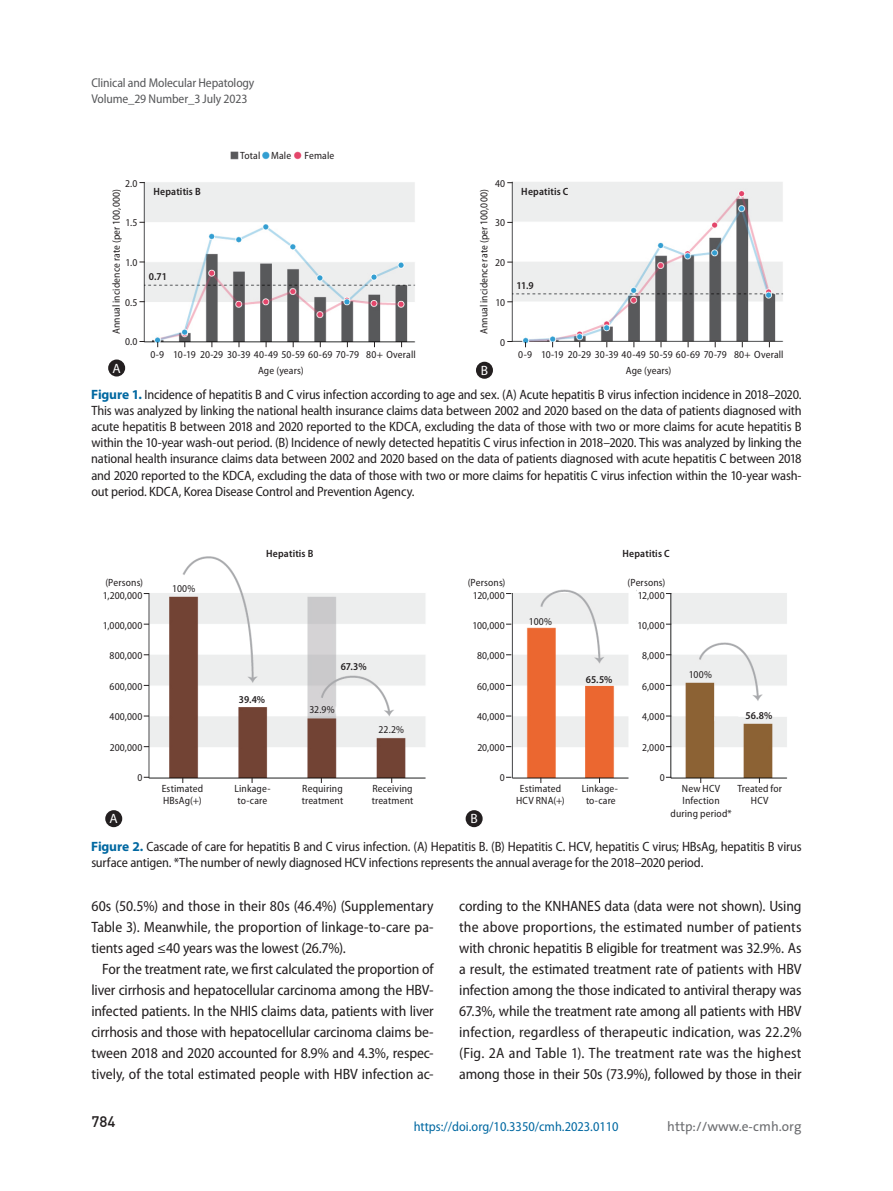
<style>
.page{position:relative;width:893px;height:1191px;background:#fff}
.page>*{position:absolute;margin:0;border:0;box-sizing:border-box;transform-origin:0 0}
.t1{font:semi-condensed 15px/21px "Myriad Pro";color:#231f20;text-align:justify}
.t2{font:15px "Dinmed";color:#231f20}
.t3{font:semi-condensed 13.5px/16.2px "Myriad Pro";letter-spacing:-.015em;color:#231f20}
.t4{font:semi-condensed 13.5px "Myriad Pro";color:#0168a1}
.t5{font:13.5px "The Sans";color:#6c6d70}
.t6{font:13.5px "Myriad Pro";color:#fff}
.t7{font:semi-condensed 12.75px/15.8px "Myriad Pro";letter-spacing:-.01em;color:#57585a}
.t8{font:semi-condensed 10.5px/12.6px "Myriad Pro";letter-spacing:.01em;color:#231f20}
.t9{font:600 semi-condensed 10.5px "Myriad Pro";letter-spacing:.015em;color:#231f20}
.s1{font-weight:700;font-stretch:normal;color:#0168a1}
</style>
<div class="page">
<img style="left:105px;top:556px;width:682px;height:268px">
<div style="left:105px;top:810px;width:17px;height:17px;background:#231f20;border-radius:50%"></div>
<div style="left:466px;top:810px;width:17px;height:17px;background:#231f20;border-radius:50%"></div>
<img style="left:108px;top:151px;width:308px;height:225px">
<img style="left:476px;top:181px;width:308px;height:198px">
<div style="left:108px;top:359px;width:17px;height:17px;background:#231f20;border-radius:50%"></div>
<div style="left:476px;top:362px;width:17px;height:17px;background:#231f20;border-radius:50%"></div>
<p class="t7" style="left:91px;top:75px;width:165px">Clinical and Molecular Hepatology<br>Volume_29 Number_3 July 2023</p>
<p class="t8" style="left:240px;top:149px;width:53px">Total Male</p>
<p class="t8" style="left:304px;top:149px;width:32px">Female</p>
<p class="t8" style="left:125px;top:177px;width:14px">2.0</p>
<p class="t8" style="left:125px;top:216px;width:13px">1.5</p>
<p class="t8" style="left:126px;top:256px;width:13px">1.0</p>
<p class="t8" style="left:125px;top:296px;width:14px">0.5</p>
<p class="t8" style="left:125px;top:335px;width:14px">0.0</p>
<p class="t8" style="left:495px;top:177px;width:12px">40</p>
<p class="t8" style="left:495px;top:216px;width:11px">30</p>
<p class="t8" style="left:495px;top:256px;width:11px">20</p>
<p class="t8" style="left:496px;top:296px;width:11px">10</p>
<p class="t8" style="left:500px;top:336px;width:6px">0</p>
<p class="t9" style="left:153px;top:185px;width:49px">Hepatitis B</p>
<p class="t9" style="left:521px;top:185px;width:49px">Hepatitis C</p>
<p class="t8" style="left:110px;top:334px;width:146px;rotate:-90deg">Annual incidence rate (per 100,000)</p>
<p class="t8" style="left:477px;top:334px;width:146px;rotate:-90deg">Annual incidence rate (per 100,000)</p>
<p class="t8" style="left:150px;top:348px;width:15px">0-9</p>
<p class="t8" style="left:518px;top:348px;width:15px">0-9</p>
<p class="t9" style="left:149px;top:270px;width:20px">0.71</p>
<p class="t9" style="left:517px;top:279px;width:19px">11.9</p>
<p class="t8" style="left:173px;top:348px;width:244px">10-19 20-29 30-39 40-49 50-59 60-69 70-79 80+ Overall</p>
<p class="t8" style="left:541px;top:348px;width:244px">10-19 20-29 30-39 40-49 50-59 60-69 70-79 80+ Overall</p>
<p class="t8" style="left:258px;top:364px;width:47px">Age (years)</p>
<p class="t8" style="left:626px;top:364px;width:47px">Age (years)</p>
<p class="t6" style="left:113px;top:360px;width:10px">a</p>
<p class="t6" style="left:481px;top:362px;width:9px">B</p>
<p class="t3" style="left:91px;top:386px;width:712px;text-align:justify"><span class="s1">Figure 1.</span> Incidence of hepatitis B and C virus infection according to age and sex. (A) Acute hepatitis B virus infection incidence in 2018–2020.<br>This was analyzed by linking the national health insurance claims data between 2002 and 2020 based on the data of patients diagnosed with acute hepatitis B between 2018 and 2020 reported to the KDCA, excluding the data of those with two or more claims for acute hepatitis B within the 10-year wash-out period. (B) Incidence of newly detected hepatitis C virus infection in 2018–2020. This was analyzed by linking the national health insurance claims data between 2002 and 2020 based on the data of patients diagnosed with acute hepatitis C between 2018 and 2020 reported to the KDCA, excluding the data of those with two or more claims for hepatitis C virus infection within the 10-year wash&shy;out period. KDCA, Korea Disease Control and Prevention Agency.</p>
<p class="t9" style="left:266px;top:547px;width:49px">Hepatitis B</p>
<p class="t9" style="left:622px;top:546px;width:49px">Hepatitis C</p>
<p class="t8" style="left:105px;top:576px;width:39px">(Persons)</p>
<p class="t8" style="left:468px;top:576px;width:39px">(Persons)</p>
<p class="t8" style="left:628px;top:576px;width:39px">(Persons)</p>
<p class="t8" style="left:172px;top:582px;width:25px">100%</p>
<p class="t8" style="left:638px;top:588px;width:28px">12,000</p>
<p class="t8" style="left:637px;top:619px;width:29px">10,000</p>
<p class="t8" style="left:642px;top:649px;width:24px">8,000</p>
<p class="t8" style="left:642px;top:680px;width:24px">6,000</p>
<p class="t8" style="left:642px;top:710px;width:24px">4,000</p>
<p class="t8" style="left:642px;top:741px;width:24px">2,000</p>
<p class="t8" style="left:660px;top:771px;width:6px">0</p>
<p class="t8" style="left:473px;top:588px;width:33px">120,000</p>
<p class="t8" style="left:472px;top:619px;width:34px">100,000</p>
<p class="t8" style="left:477px;top:649px;width:29px">80,000</p>
<p class="t8" style="left:477px;top:680px;width:29px">60,000</p>
<p class="t8" style="left:477px;top:710px;width:29px">40,000</p>
<p class="t8" style="left:477px;top:741px;width:29px">20,000</p>
<p class="t8" style="left:500px;top:771px;width:6px">0</p>
<p class="t8" style="left:103px;top:588px;width:41px">1,200,000</p>
<p class="t8" style="left:103px;top:619px;width:41px">1,000,000</p>
<p class="t8" style="left:110px;top:649px;width:34px">800,000</p>
<p class="t8" style="left:110px;top:680px;width:34px">600,000</p>
<p class="t8" style="left:110px;top:710px;width:34px">400,000</p>
<p class="t8" style="left:110px;top:741px;width:34px">200,000</p>
<p class="t8" style="left:137px;top:771px;width:6px">0</p>
<p class="t8" style="left:529px;top:615px;width:25px">100%</p>
<p class="t9" style="left:341px;top:659px;width:27px">67.3%</p>
<p class="t9" style="left:586px;top:672px;width:28px">65.5%</p>
<p class="t9" style="left:239px;top:692px;width:28px">39.4%</p>
<p class="t8" style="left:309px;top:703px;width:27px">32.9%</p>
<p class="t8" style="left:379px;top:723px;width:27px">22.2%</p>
<p class="t8" style="left:689px;top:668px;width:25px">100%</p>
<p class="t9" style="left:745px;top:708px;width:29px">56.8%</p>
<p class="t8" style="left:234px;top:781px;width:38px">Linkage&shy;to-care</p>
<p class="t8" style="left:582px;top:781px;width:38px;text-align:center">Linkage&shy;to-care</p>
<p class="t8" style="left:737px;top:781px;width:46px;text-align:center">Treated for<br>HCV</p>
<p class="t8" style="left:162px;top:781px;width:43px">Estimated<br>HBsAg(+)</p>
<p class="t8" style="left:516px;top:781px;width:50px;text-align:center">Estimated<br>HCV RNA(+)</p>
<p class="t8" style="left:670px;top:781px;width:63px;text-align:center">New HCV<br>Infection during period*</p>
<p class="t8" style="left:302px;top:781px;width:43px">Requiring treatment</p>
<p class="t8" style="left:372px;top:781px;width:43px">Receiving treatment</p>
<p class="t6" style="left:110px;top:810px;width:10px">a</p>
<p class="t6" style="left:470px;top:810px;width:9px">B</p>
<p class="t3" style="left:91px;top:837px;width:712px"><span class="s1">Figure 2.</span> Cascade of care for hepatitis B and C virus infection. (A) Hepatitis B. (B) Hepatitis C. HCV, hepatitis C virus; HBsAg, hepatitis B virus surface antigen. *The number of newly diagnosed HCV infections represents the annual average for the 2018–2020 period.</p>
<p class="t1" style="left:91px;top:895px;width:344px">60s (50.5%) and those in their 80s (46.4%) (Supplementary Table 3). Meanwhile, the proportion of linkage-to-care pa&shy;tients aged ≤40 years was the lowest (26.7%).</p>
<p class="t1" style="left:91px;top:958px;width:344px;text-indent:11px">For the treatment rate, we first calculated the proportion of liver cirrhosis and hepatocellular carcinoma among the HBV&shy;infected patients. In the NHIS claims data, patients with liver cirrhosis and those with hepatocellular carcinoma claims be&shy;tween 2018 and 2020 accounted for 8.9% and 4.3%, respec&shy;tively, of the total estimated people with HBV infection ac-</p>
<p class="t1" style="left:459px;top:895px;width:344px">cording to the KNHANES data (data were not shown). Using the above proportions, the estimated number of patients with chronic hepatitis B eligible for treatment was 32.9%. As a result, the estimated treatment rate of patients with HBV infection among the those indicated to antiviral therapy was 67.3%, while the treatment rate among all patients with HBV infection, regardless of therapeutic indication, was 22.2% (Fig. 2A and Table 1). The treatment rate was the highest among those in their 50s (73.9%), followed by those in their</p>
<p class="t2" style="left:91px;top:1112px;width:25px">784</p>
<p class="t4" style="left:414px;top:1118px;width:206px">https://doi.org/10.3350/cmh.2023.0110</p>
<p class="t5" style="left:667px;top:1115px;width:136px">http://www.e-cmh.org</p>
</div>
